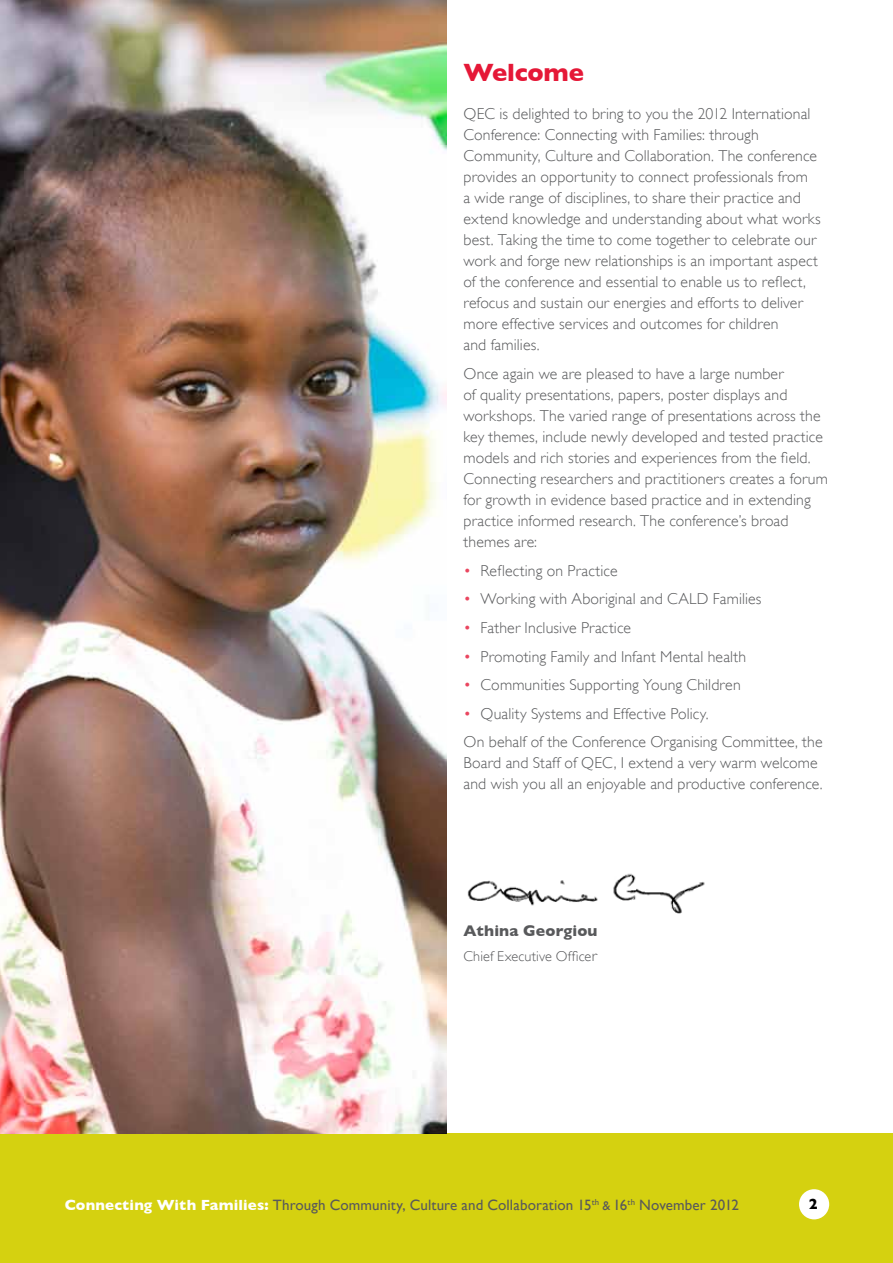
<style>
.page{position:relative;width:893px;height:1263px;background:#fff}
.page>*{position:absolute;margin:0;border:0;box-sizing:border-box;transform-origin:0 0}
.t1{font:700 25.5px "Gill Sans";letter-spacing:-.01em;color:#e51837}
.t2{font:300 15.75px/21px "Gill Sans";letter-spacing:.01em;color:#58595b}
.t3{font:700 15.75px "Gill Sans";letter-spacing:.01em;color:#58595b}
.t4{font:15px "Gill Sans";letter-spacing:.005em;color:#58595b}
.t5{font:700 15px "Gill Sans";color:#000}
.t6{font:300 14.25px "Gill Sans";letter-spacing:.01em;color:#58595b}
.s1{color:#ea465f}
.s2{font-size:15.75px}
.s3{font-weight:700;color:#fff}
.s4{font-size:12.75px}
</style>
<div class="page">
<div style="left:0;top:1133px;width:893px;height:130px;background:#d5d110"></div>
<div style="left:799px;top:1189px;width:30px;height:30px;background:#fff;border-radius:50%"></div>
<img style="left:467px;top:873px;width:238px;height:41px">
<img style="left:0;top:0;width:446px;height:1133px">
<h1 class="t1" style="left:463px;top:58px;width:122px">Welcome</h1>
<p class="t2" style="left:463px;top:104px;width:359px">QEC is delighted to bring to you the 2012 International Conference: Connecting with Families: through Community, Culture and Collaboration. The conference provides an opportunity to connect professionals from<br>a wide range of disciplines, to share their practice and extend knowledge and understanding about what works best. Taking the time to come together to celebrate our work and forge new relationships is an important aspect of the conference and essential to enable us to reflect, refocus and sustain our energies and efforts to deliver more effective services and outcomes for children<br>and families.</p>
<p class="t2" style="left:463px;top:363px;width:366px">Once again we are pleased to have a large number<br>of quality presentations, papers, poster displays and workshops. The varied range of presentations across the key themes, include newly developed and tested practice models and rich stories and experiences from the field.<br>Connecting researchers and practitioners creates a forum for growth in evidence based practice and in extending practice informed research. The conference’s broad themes are:</p>
<p class="t2" style="left:463px;top:560px;width:156px"><span class="s1">•</span> Reflecting on Practice</p>
<p class="t2" style="left:463px;top:588px;width:299px"><span class="s1">•</span> Working with Aboriginal and CALD Families</p>
<p class="t2" style="left:463px;top:617px;width:169px"><span class="s1">•</span> Father Inclusive Practice</p>
<p class="t2" style="left:463px;top:646px;width:284px"><span class="s1">•</span> Promoting Family and Infant Mental health</p>
<p class="t2" style="left:463px;top:674px;width:279px"><span class="s1">•</span> Communities Supporting Young Children</p>
<p class="t2" style="left:463px;top:699px;width:361px;line-height:28.7px"><span class="s1">•</span> Quality Systems and Effective Policy.<br>On behalf of the Conference Organising Committee, the</p>
<p class="t2" style="left:463px;top:753px;width:361px">Board and Staff of QEC, I extend a very warm welcome and wish you all an enjoyable and productive conference.</p>
<p class="t3" style="left:463px;top:921px;width:136px">Athina Georgiou</p>
<p class="t6" style="left:463px;top:948px;width:135px">Chief Executive Office<span class="s2">r</span></p>
<p class="t4" style="left:65px;top:1196px;width:676px"><span class="s3">Connecting With Families:</span> Through Community, Culture and Collaboration 15<sup>th</sup> <span class="s4">&amp;</span> 16<sup>th</sup> November 2012</p>
<p class="t5" style="left:809px;top:1195px;width:10px">2</p>
</div>
